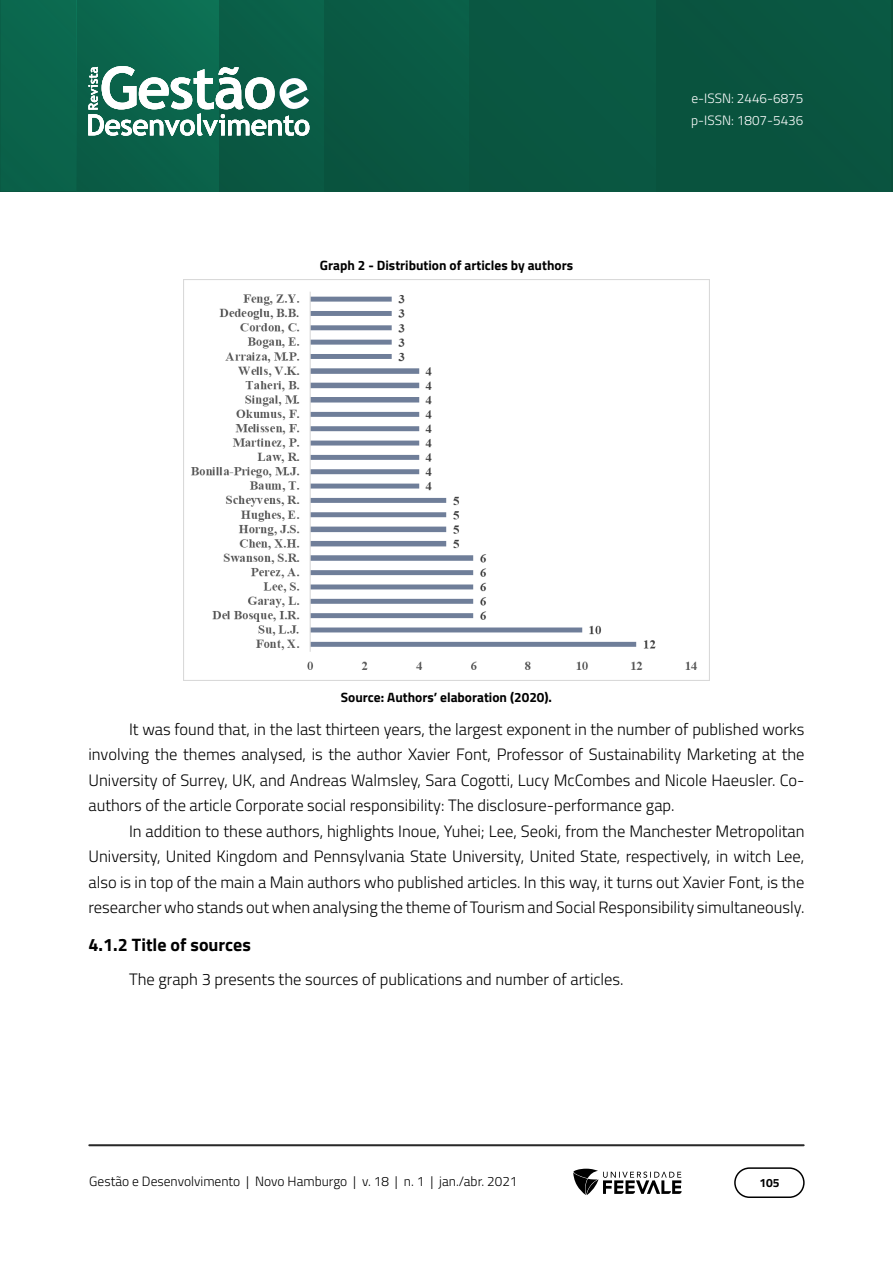
<style>
.page{position:relative;width:893px;height:1263px;background:#fff}
.page>*{position:absolute;margin:0;border:0;box-sizing:border-box;transform-origin:0 0}
.TÍTULO_1_1_1{font:700 18px "Titillium Web";color:#000}
.Corpo_de_texto{font:300 16.5px/25.5px "Titillium Web";color:#000;text-align:justify}
.t1{font:300 13.5px "Titillium Web";color:#000}
.Legenda_FIGURA{font:700 13.5px "Titillium Web";color:#000}
.fonte_FIGURA{font:700 13.5px "Titillium Web";color:#000}
.t2{font:300 13.5px/22.5px "Titillium Web";color:#fff}
.t3{font:700 12px "Titillium Web";color:#000}
</style>
<div class="page">
<hr style="left:890px;top:0;width:3px;height:191px;background:#0a4f3b">
<img style="left:0;top:0;width:890px;height:191px">
<hr style="left:219px;top:0;width:1px;height:191px;background:#0a5a45">
<img style="left:76px;top:0;width:1px;height:191px">
<hr style="left:657px;top:0;width:1px;height:191px;background:#09533e">
<hr style="left:89px;top:1144px;width:715px;height:2px;background:#282828">
<div style="left:734px;top:1167px;width:71px;height:31px;border:2px solid #000;border-radius:15px"></div>
<svg style="left:573px;top:1169px;width:109px;height:26px"></svg>
<svg style="left:88px;top:66px;width:221px;height:70px"></svg>
<img style="left:183px;top:279px;width:527px;height:402px">
<p class="Legenda_FIGURA" style="left:320px;top:255px;width:255px">Graph 2 - Distribution of articles by authors</p>
<p class="t2" style="left:691px;top:86px;width:114px">e-ISSN: 2446-6875 p-ISSN: 1807-5436</p>
<p class="fonte_FIGURA" style="left:341px;top:687px;width:213px">Source: Authors’ elaboration (2020).</p>
<p class="Corpo_de_texto" style="left:88px;top:715px;width:718px;text-indent:40px">It was found that, in the last thirteen years, the largest exponent in the number of published works involving the themes analysed, is the author Xavier Font, Professor of Sustainability Marketing at the University of Surrey, UK, and Andreas Walmsley, Sara Cogotti, Lucy McCombes and Nicole Haeusler. Co&shy;authors of the article Corporate social responsibility: The disclosure-performance gap.</p>
<p class="Corpo_de_texto" style="left:88px;top:817px;width:717px;text-indent:40px">In addition to these authors, highlights Inoue, Yuhei; Lee, Seoki, from the Manchester Metropolitan University, United Kingdom and Pennsylvania State University, United State, respectively, in witch Lee, also is in top of the main a Main authors who published articles. In this way, it turns out Xavier Font, is the researcher who stands out when analysing the theme of Tourism and Social Responsibility simultaneously.</p>
<p class="TÍTULO_1_1_1" style="left:88px;top:931px;width:164px">4.1.2 Title of sources</p>
<p class="Corpo_de_texto" style="left:129px;top:966px;width:496px">The graph 3 presents the sources of publications and number of articles.</p>
<p class="t1" style="left:89px;top:1171px;width:430px">Gestão e Desenvolvimento | Novo Hamburgo | v. 18 | n. 1 | jan./abr. 2021</p>
<p class="t3" style="left:759px;top:1174px;width:22px">105</p>
</div>
